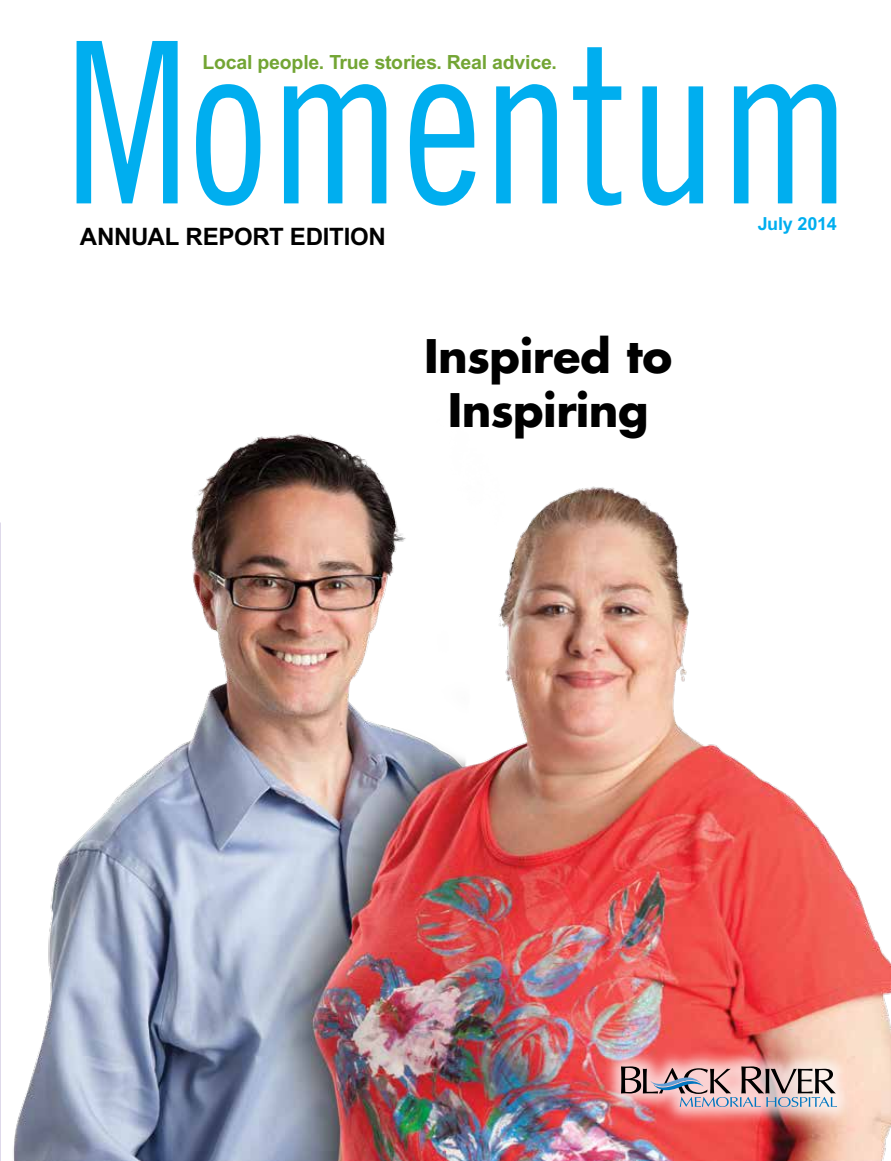
<style>
.page{position:relative;width:891px;height:1161px;background:#fff}
.page>*{position:absolute;margin:0;border:0;box-sizing:border-box;transform-origin:0 0}
.t1{font:225px "Trade Gothic Cond Eighteen";color:#00aeef;scale:.9 1}
.t2{font:700 45px/54px "Futura";letter-spacing:-.015em;color:#000;text-align:center}
.t3{font:700 24px "Arial";letter-spacing:-.01em;color:#000}
.t4{font:700 19.5px "Arial";letter-spacing:-.01em;color:#73a534}
.t5{font:700 18px "Arial";letter-spacing:-.01em;color:#00aeef}
</style>
<div class="page">
<img style="left:0;top:434px;width:891px;height:727px">
<div style="left:602px;top:1047px;width:254px;height:79px;background:#fff;opacity:.75"></div>
<svg style="left:621px;top:1066px;width:216px;height:41px;background:#b8a1a6"></svg>
<h1 class="t1" style="left:65px;top:-10px;width:877px">Momentum</h1>
<p class="t5" style="left:758px;top:213px;width:81px">July 2014</p>
<p class="t4" style="left:202px;top:51px;width:356px">Local people. True stories. Real advice.</p>
<p class="t3" style="left:80px;top:222px;width:307px">ANNUAL REPORT EDITION</p>
<h2 class="t2" style="left:424px;top:329px;width:250px">Inspired to<br>Inspiring</h2>
</div>
